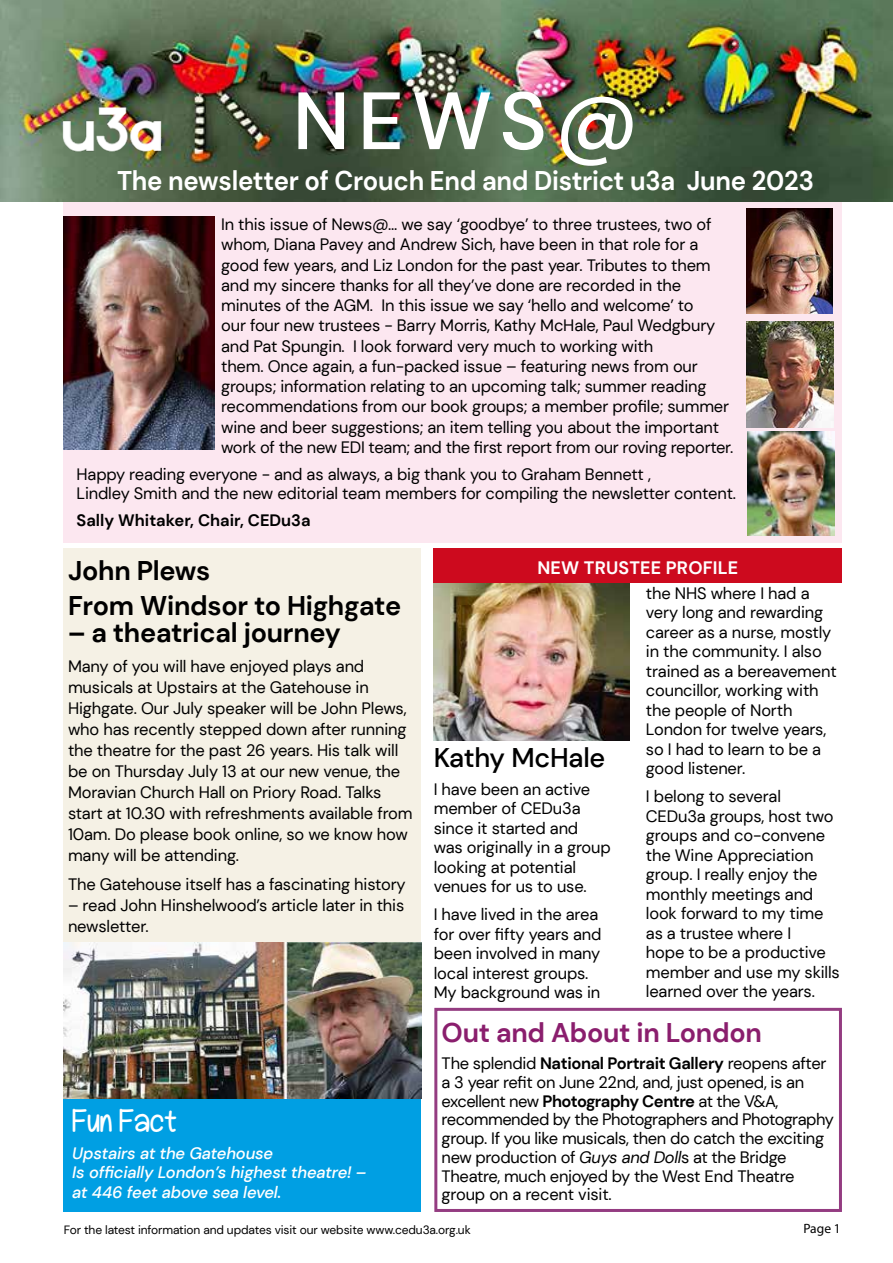
<style>
.page{position:relative;width:893px;height:1263px;background:#fff}
.page>*{position:absolute;margin:0;border:0;box-sizing:border-box;transform-origin:0 0}
.t1{font:500 81px "DM Sans";color:#fff}
.t2{font:28.5px "Butterbean";letter-spacing:-.01em;color:#fff}
.t3{font:700 27px/35.5px "DM Sans";letter-spacing:-.01em;color:#000}
.t4{font:700 27px "DM Sans";letter-spacing:-.01em;color:#fff;scale:.95 1}
.t5{font:700 27px "DM Sans";letter-spacing:-.01em;color:#8a1e6d}
.t6{font:500 27px "DM Sans";letter-spacing:-.01em;color:#000}
.t7{font:700 18px "DM Sans";letter-spacing:.01em;color:#fff}
.t8{font:16.5px/19.5px "DM Sans";letter-spacing:-.01em;color:#000}
.t9{font:italic 500 16.5px/19.5px "DM Sans";letter-spacing:-.01em;color:#fff}
.t10{font:700 16.5px "DM Sans";color:#000}
.t11{font:13.5px "Myriad Pro";color:#000}
.t12{font:12px "DM Sans";letter-spacing:-.01em;color:#000}
.s1{font-weight:700}
.s2{font-style:italic}
</style>
<div class="page">
<img style="left:0;top:0;width:892px;height:202px">
<img style="left:434px;top:582px;width:195px;height:159px">
<div style="left:434px;top:548px;width:408px;height:34px;background:#cd0a1e"></div>
<img style="left:52px;top:102px;width:119px;height:57px">
<div style="left:64px;top:202px;width:778px;height:340px;background:#fce7f0"></div>
<img style="left:64px;top:217px;width:151px;height:232px">
<img style="left:747px;top:431px;width:87px;height:105px">
<img style="left:746px;top:208px;width:86px;height:106px">
<img style="left:746px;top:322px;width:87px;height:105px">
<div style="left:64px;top:549px;width:357px;height:546px;background:#f5f1e5"></div>
<img style="left:64px;top:943px;width:357px;height:155px">
<div style="left:64px;top:1099px;width:357px;height:113px;background:#009fe3"></div>
<div style="left:434px;top:1008px;width:408px;height:204px;border:3px solid #943c81"></div>
<h1 class="t1" style="left:293px;top:70px;width:347px">NEWS@</h1>
<h3 class="t4" style="left:117px;top:163px;width:735px">The newsletter of Crouch End and District u3a June 2023</h3>
<p class="t8" style="left:221px;top:214px;width:514px;line-height:20.2px">In this issue of News@... we say ‘goodbye’ to three trustees, two of whom, Diana Pavey and Andrew Sich, have been in that role for a good few years, and Liz London for the past year. Tributes to them and my sincere thanks for all they’ve done are recorded in the minutes of the AGM. In this issue we say ‘hello and welcome’ to<br>our four new trustees - Barry Morris, Kathy McHale, Paul Wedgbury and Pat Spungin. I look forward very much to working with<br>them. Once again, a fun-packed issue – featuring news from our groups; information relating to an upcoming talk; summer reading recommendations from our book groups; a member profile; summer wine and beer suggestions; an item telling you about the important work of the new EDI team; and the first report from our roving reporter.</p>
<p class="t8" style="left:77px;top:465px;width:661px;line-height:18.8px">Happy reading everyone - and as always, a big thank you to Graham Bennett ,<br>Lindley Smith and the new editorial team members for compiling the newsletter content.</p>
<p class="t10" style="left:77px;top:510px;width:236px">Sally Whitaker, Chair, CEDu3a</p>
<h3 class="t3" style="left:68px;top:552px;width:335px">John Plews<br>From Windsor to Highgate</h3>
<h3 class="t3" style="left:68px;top:615px;width:274px">– a theatrical journey</h3>
<p class="t8" style="left:68px;top:655px;width:346px;line-height:21px">Many of you will have enjoyed plays and musicals at Upstairs at the Gatehouse in Highgate. Our July speaker will be John Plews, who has recently stepped down after running the theatre for the past 26 years. His talk will be on Thursday July 13 at our new venue, the Moravian Church Hall on Priory Road. Talks start at 10.30 with refreshments available from 10am. Do please book online, so we know how many will be attending.</p>
<p class="t8" style="left:68px;top:875px;width:339px">The Gatehouse itself has a fascinating history</p>
<p class="t8" style="left:68px;top:895px;width:338px;line-height:21px">– read John Hinshelwood’s article later in this newsletter.</p>
<p class="t7" style="left:537px;top:557px;width:202px">NEW TRUSTEE PROFILE</p>
<p class="t8" style="left:646px;top:583px;width:192px">the NHS where I had a very long and rewarding career as a nurse, mostly in the community. I also trained as a bereavement councillor, working with the people of North<br>London for twelve years, so I had to learn to be a good listener.</p>
<p class="t8" style="left:646px;top:787px;width:195px">I belong to several<br>CEDu3a groups, host two groups and co-convene the Wine Appreciation group. I really enjoy the monthly meetings and look forward to my time as a trustee where I<br>hope to be a productive member and use my skills learned over the years.</p>
<h3 class="t6" style="left:434px;top:740px;width:173px">Kathy McHale</h3>
<p class="t8" style="left:434px;top:779px;width:179px">I have been an active member of CEDu3a since it started and was originally in a group looking at potential venues for us to use.</p>
<p class="t8" style="left:434px;top:905px;width:169px">I have lived in the area for over fifty years and been involved in many local interest groups.<br>My background was in</p>
<h2 class="t2" style="left:72px;top:1106px;width:106px">Fun Fact</h2>
<p class="t9" style="left:72px;top:1143px;width:296px">Upstairs at the Gatehouse<br>Is officially London’s highest theatre! – at 446 feet above sea level.</p>
<h3 class="t5" style="left:442px;top:1015px;width:322px">Out and About in London</h3>
<p class="t8" style="left:442px;top:1054px;width:394px;line-height:18.8px">The splendid <span class="s1">National Portrait Gallery</span> reopens after a 3 year refit on June 22nd, and, just opened, is an excellent new <span class="s1">Photography Centre</span> at the V&amp;A, recommended by the Photographers and Photography group. If you like musicals, then do catch the exciting new production of <span class="s2">Guys and Doll</span>s at the Bridge Theatre, much enjoyed by the West End Theatre group on a recent visit.</p>
<p class="t12" style="left:64px;top:1222px;width:408px">For the latest information and updates visit our website www.cedu3a.org.uk</p>
<p class="t11" style="left:803px;top:1220px;width:39px">Page 1</p>
</div>
